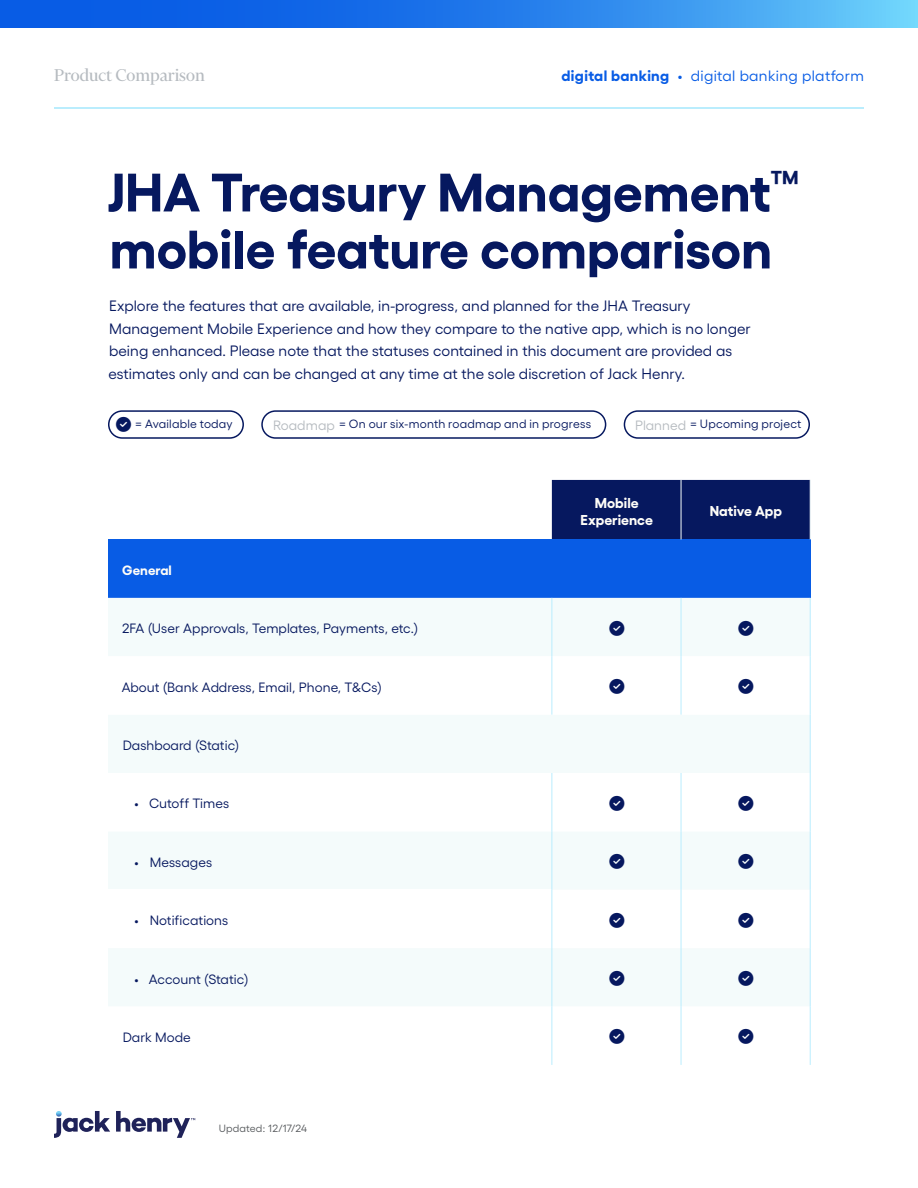
<style>
.page{position:relative;width:918px;height:1188px;background:#fff}
.page>*{position:absolute;margin:0;border:0;box-sizing:border-box;transform-origin:0 0}
.Main_Title{font:700 54px/57px "Gellix";color:#06185f}
.Collateral_Type_Label{font:19.5px "Financier Display";color:#b6bbc0}
.Body_Text{font:15px/22.5px "Gellix";letter-spacing:.005em;color:#06185f}
.Capabilities_Label{font:15px "Gellix";letter-spacing:.025em;color:#085ce5}
.Body_Copy{font:15px "Font Awesome 6 Free Solid";color:#06185f}
.Table_Heading_Row{font:700 14.25px/17px "Gellix";color:#fefdf8;text-align:center}
.Table_Body_Text_L_Col{font:13.5px "Gellix";letter-spacing:.005em;color:#06185f}
.Table_Body_Text{font:13.5px "Gellix";letter-spacing:.005em;color:#b6bbc0}
.Table_Body_Text_L_Col-2{font:700 13.5px "Gellix";letter-spacing:.005em;color:#fefdf8}
.Body_Copy-2{font:12px "Gellix";letter-spacing:.015em;color:#06185f}
.t1{font:10.5px "Gellix";letter-spacing:.01em;color:#575a5d}
.s1{font-weight:700}
</style>
<div class="page">
<svg style="left:54px;top:1111px;width:141px;height:27px"></svg>
<hr style="left:54px;top:108px;width:810px;height:1px;background:#76dcfd">
<svg style="left:0;top:0;width:918px;height:27px;background:#2781eb"></svg>
<div style="left:552px;top:480px;width:258px;height:59px;background:#06185f"></div>
<div style="left:108px;top:539px;width:702px;height:59px;background:#085ce5"></div>
<div style="left:108px;top:598px;width:444px;height:58px;background:#f4fbfb"></div>
<div style="left:553px;top:598px;width:257px;height:58px;background:#f4fbfb"></div>
<svg style="left:108px;top:656px;width:444px;height:409px"></svg>
<svg style="left:552px;top:656px;width:258px;height:409px"></svg>
<div style="left:108px;top:890px;width:444px;height:58px;background:#fff"></div>
<hr style="left:681px;top:480px;width:1px;height:59px;background:#f4fbfb">
<hr style="left:810px;top:480px;width:1px;height:59px;background:#f4fbfb">
<hr style="left:552px;top:598px;width:1px;height:58px;background:#baedfe">
<hr style="left:681px;top:598px;width:1px;height:58px;background:#baedfe">
<hr style="left:810px;top:598px;width:1px;height:58px;background:#baedfe">
<hr style="left:552px;top:656px;width:1px;height:59px;background:#baedfe">
<hr style="left:681px;top:656px;width:1px;height:59px;background:#baedfe">
<hr style="left:810px;top:656px;width:1px;height:59px;background:#baedfe">
<hr style="left:552px;top:1007px;width:1px;height:58px;background:#baedfe">
<hr style="left:681px;top:1007px;width:1px;height:58px;background:#baedfe">
<hr style="left:810px;top:1007px;width:1px;height:58px;background:#baedfe">
<hr style="left:810px;top:715px;width:1px;height:58px;background:#baedfe">
<hr style="left:552px;top:773px;width:1px;height:58px;background:#baedfe">
<hr style="left:681px;top:773px;width:1px;height:58px;background:#baedfe">
<hr style="left:810px;top:773px;width:1px;height:58px;background:#baedfe">
<hr style="left:552px;top:831px;width:1px;height:59px;background:#baedfe">
<hr style="left:681px;top:831px;width:1px;height:59px;background:#baedfe">
<hr style="left:810px;top:831px;width:1px;height:59px;background:#baedfe">
<hr style="left:810px;top:890px;width:1px;height:58px;background:#baedfe">
<hr style="left:552px;top:948px;width:1px;height:59px;background:#baedfe">
<hr style="left:681px;top:948px;width:1px;height:59px;background:#baedfe">
<hr style="left:810px;top:948px;width:1px;height:59px;background:#baedfe">
<div style="left:108px;top:410px;width:136px;height:29px;border:2px solid #06185f;border-radius:13px"></div>
<div style="left:624px;top:410px;width:186px;height:29px;border:2px solid #06185f;border-radius:13px"></div>
<div style="left:261px;top:410px;width:345px;height:29px;border:2px solid #06185f;border-radius:13px"></div>
<svg style="left:609px;top:620px;width:15px;height:15px"></svg>
<svg style="left:739px;top:620px;width:15px;height:15px"></svg>
<svg style="left:609px;top:679px;width:15px;height:15px"></svg>
<svg style="left:739px;top:679px;width:15px;height:15px"></svg>
<svg style="left:609px;top:796px;width:15px;height:15px"></svg>
<svg style="left:739px;top:796px;width:15px;height:15px"></svg>
<svg style="left:609px;top:854px;width:15px;height:15px"></svg>
<svg style="left:739px;top:854px;width:15px;height:15px"></svg>
<svg style="left:552px;top:890px;width:258px;height:58px"></svg>
<svg style="left:609px;top:971px;width:15px;height:15px"></svg>
<svg style="left:739px;top:971px;width:15px;height:15px"></svg>
<svg style="left:609px;top:1029px;width:15px;height:15px"></svg>
<svg style="left:739px;top:1029px;width:15px;height:15px"></svg>
<p class="Collateral_Type_Label" style="left:54px;top:65px;width:152px">Product Comparison</p>
<p class="Capabilities_Label" style="left:562px;top:65px;width:304px"><span class="s1">digital banking</span> • digital banking platform</p>
<p class="Main_Title" style="left:107px;top:158px;width:693px">JHA Treasury Management<sup>™ </sup>mobile feature comparison</p>
<p class="Body_Text" style="left:108px;top:293px;width:644px">Explore the features that are available, in-progress, and planned for the JHA Treasury Management Mobile Experience and how they compare to the native app, which is no longer being enhanced. Please note that the statuses contained in this document are provided as estimates only and can be changed at any time at the sole discretion of Jack Henry.</p>
<p class="Body_Copy" style="left:116px;top:417px;width:16px">●</p>
<p class="Body_Copy-2" style="left:135px;top:415px;width:99px">= Available today</p>
<p class="Table_Body_Text" style="left:273px;top:414px;width:63px">Roadmap</p>
<p class="Body_Copy-2" style="left:339px;top:415px;width:254px">= On our six-month roadmap and in progress</p>
<p class="Table_Body_Text" style="left:635px;top:414px;width:53px">Planned</p>
<p class="Body_Copy-2" style="left:690px;top:415px;width:113px">= Upcoming project</p>
<p class="Table_Body_Text_L_Col-2" style="left:122px;top:559px;width:51px">General</p>
<p class="Table_Heading_Row" style="left:581px;top:493px;width:74px">Mobile<br>Experience</p>
<p class="Table_Heading_Row" style="left:710px;top:501px;width:74px">Native App</p>
<p class="Table_Body_Text_L_Col" style="left:122px;top:618px;width:298px">2FA (User Approvals, Templates, Payments, etc.)</p>
<p class="Body_Copy" style="left:609px;top:620px;width:16px">●</p>
<p class="Body_Copy" style="left:739px;top:620px;width:16px">●</p>
<p class="Table_Body_Text_L_Col" style="left:122px;top:677px;width:262px">About (Bank Address, Email, Phone, T&amp;Cs)</p>
<p class="Body_Copy" style="left:609px;top:679px;width:16px">●</p>
<p class="Body_Copy" style="left:739px;top:679px;width:16px">●</p>
<p class="Table_Body_Text_L_Col" style="left:123px;top:735px;width:118px">Dashboard (Static)</p>
<p class="Table_Body_Text_L_Col" style="left:135px;top:793px;width:96px">• Cutoff Times</p>
<p class="Body_Copy" style="left:609px;top:796px;width:16px">●</p>
<p class="Body_Copy" style="left:739px;top:796px;width:16px">●</p>
<p class="Table_Body_Text_L_Col" style="left:135px;top:852px;width:79px">• Messages</p>
<p class="Body_Copy" style="left:609px;top:854px;width:16px">●</p>
<p class="Body_Copy" style="left:739px;top:854px;width:16px">●</p>
<p class="Table_Body_Text_L_Col" style="left:135px;top:910px;width:95px">• Notifications</p>
<p class="Body_Copy" style="left:609px;top:912px;width:16px">●</p>
<p class="Body_Copy" style="left:739px;top:912px;width:16px">●</p>
<p class="Table_Body_Text_L_Col" style="left:135px;top:968px;width:115px">• Account (Static)</p>
<p class="Body_Copy" style="left:609px;top:971px;width:16px">●</p>
<p class="Body_Copy" style="left:739px;top:971px;width:16px">●</p>
<p class="Table_Body_Text_L_Col" style="left:123px;top:1027px;width:69px">Dark Mode</p>
<p class="Body_Copy" style="left:609px;top:1029px;width:16px">●</p>
<p class="Body_Copy" style="left:739px;top:1029px;width:16px">●</p>
<p class="t1" style="left:219px;top:1120px;width:90px">Updated: 12/17/24</p>
</div>
